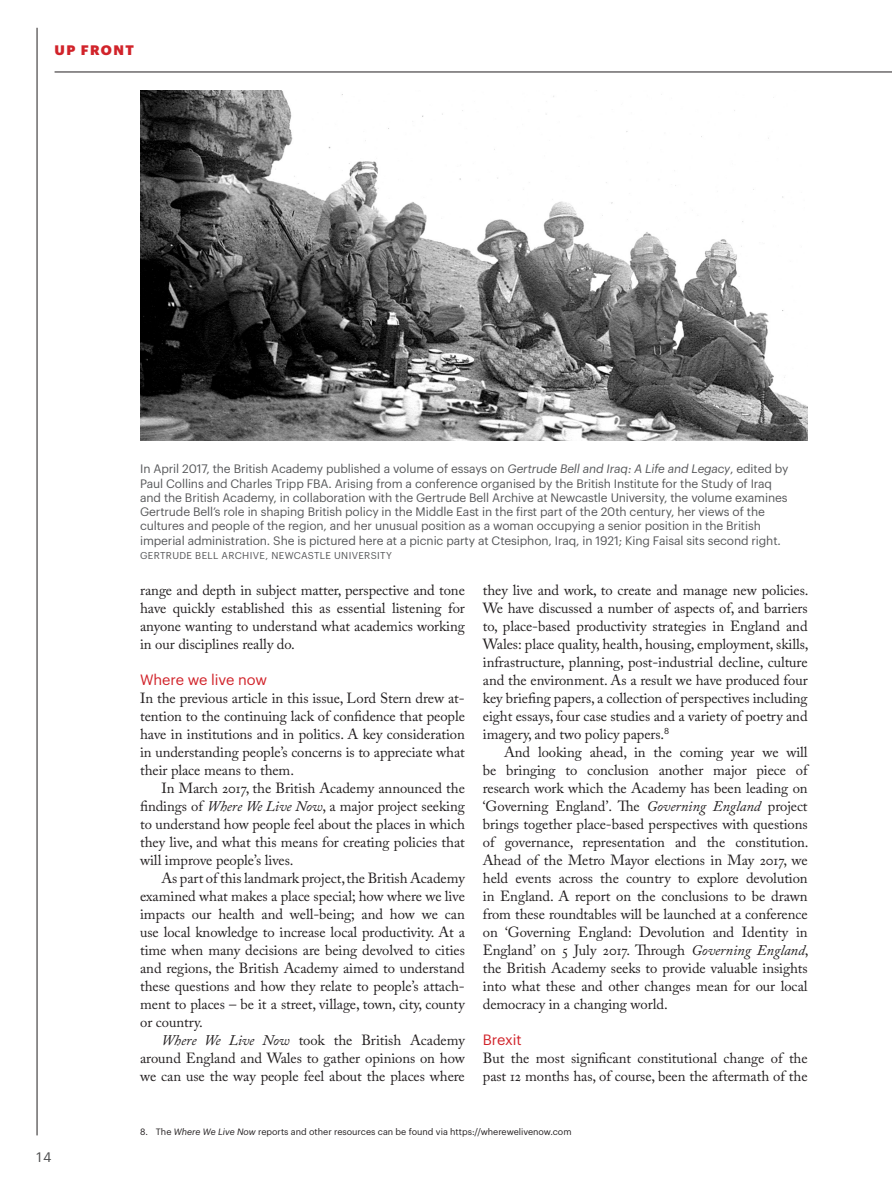
<style>
.page{position:relative;width:892px;height:1190px;background:#fff}
.page>*{position:absolute;margin:0;border:0;box-sizing:border-box;transform-origin:0 0}
.t1{font:14.7px/18px "Adobe Caslon Pro";letter-spacing:-.005em;color:#231f20;text-align:justify}
.t2{font:14.7px "Graphik";letter-spacing:-.005em;color:#d1232a}
.t3{font:900 13.5px "Graphik";letter-spacing:.105em;color:#d1232a}
.t4{font:13.5px "Graphik";color:#4b4c4d}
.t5{font:12px/14.2px "Graphik";letter-spacing:-.01em;color:#57585a}
.t6{font:9.75px "Graphik";letter-spacing:.035em;color:#57585a}
.t7{font:9px "Graphik";color:#231f20}
.s1{font-style:italic}
.s2{font-family:"Graphik";color:#d1232a}
</style>
<div class="page">
<hr style="left:37px;top:28px;width:1px;height:1107px;background:#231f20">
<hr style="left:55px;top:72px;width:836px;height:1px;background:#231f20">
<img style="left:140px;top:91px;width:667px;height:349px">
<p class="t3" style="left:55px;top:39px;width:81px">UP FRONT</p>
<p class="t5" style="left:140px;top:461px;width:649px">In April 2017, the British Academy published a volume of essays on <span class="s1">Gertrude Bell and Iraq: A Life and Legacy</span>, edited by Paul Collins and Charles Tripp FBA. Arising from a conference organised by the British Institute for the Study of Iraq and the British Academy, in collaboration with the Gertrude Bell Archive at Newcastle University, the volume examines Gertrude Bell’s role in shaping British policy in the Middle East in the first part of the 20th century, her views of the cultures and people of the region, and her unusual position as a woman occupying a senior position in the British imperial administration. She is pictured here at a picnic party at Ctesiphon, Iraq, in 1921; King Faisal sits second right.</p>
<p class="t6" style="left:140px;top:548px;width:253px">GERTRUDE BELL ARCHIVE, NEWCASTLE UNIVERSITY</p>
<p class="t1" style="left:140px;top:580px;width:326px">range and depth in subject matter, perspective and tone have quickly established this as essential listening for anyone wanting to understand what academics working in our disciplines really do.</p>
<p class="t2" style="left:140px;top:668px;width:128px">Where we live now</p>
<p class="t1" style="left:140px;top:688px;width:326px">In the previous article in this issue, Lord Stern drew at-</p>
<p class="t1" style="left:140px;top:706px;width:326px">tention to the continuing lack of confidence that people</p>
<p class="t1" style="left:140px;top:724px;width:326px">have in institutions and in politics. A key consideration</p>
<p class="t1" style="left:140px;top:742px;width:326px">in understanding people’s concerns is to appreciate what</p>
<p class="t1" style="left:140px;top:760px;width:155px">their place means to them.</p>
<p class="t1" style="left:161px;top:778px;width:305px">In March 2017, the British Academy announced the</p>
<p class="t1" style="left:140px;top:797px;width:326px">findings of <span class="s1">Where We Live Now</span>, a major project seeking</p>
<p class="t1" style="left:140px;top:815px;width:326px">to understand how people feel about the places in which</p>
<p class="t1" style="left:140px;top:833px;width:326px">they live, and what this means for creating policies that</p>
<p class="t1" style="left:140px;top:851px;width:155px">will improve people’s lives.</p>
<p class="t1" style="left:161px;top:869px;width:305px">As part of this landmark project, the British Academy</p>
<p class="t1" style="left:140px;top:887px;width:326px">examined what makes a place special; how where we live</p>
<p class="t1" style="left:140px;top:905px;width:326px">impacts our health and well-being; and how we can</p>
<p class="t1" style="left:140px;top:923px;width:326px">use local knowledge to increase local productivity. At a</p>
<p class="t1" style="left:140px;top:941px;width:326px">time when many decisions are being devolved to cities</p>
<p class="t1" style="left:140px;top:959px;width:326px">and regions, the British Academy aimed to understand</p>
<p class="t1" style="left:140px;top:977px;width:326px">these questions and how they relate to people’s attach-</p>
<p class="t1" style="left:140px;top:995px;width:326px">ment to places – be it a street, village, town, city, county</p>
<p class="t1" style="left:140px;top:1013px;width:64px">or country.</p>
<p class="t1" style="left:161px;top:1031px;width:305px"><span class="s1">Where We Live Now</span> took the British Academy</p>
<p class="t1" style="left:140px;top:1049px;width:326px">around England and Wales to gather opinions on how</p>
<p class="t1" style="left:140px;top:1067px;width:326px">we can use the way people feel about the places where</p>
<p class="t1" style="left:483px;top:580px;width:327px">they live and work, to create and manage new policies.</p>
<p class="t1" style="left:483px;top:598px;width:326px">We have discussed a number of aspects of, and barriers</p>
<p class="t1" style="left:483px;top:616px;width:326px">to, place-based productivity strategies in England and</p>
<p class="t1" style="left:483px;top:634px;width:327px">Wales: place quality, health, housing, employment, skills,</p>
<p class="t1" style="left:483px;top:652px;width:326px">infrastructure, planning, post-industrial decline, culture</p>
<p class="t1" style="left:483px;top:670px;width:326px">and the environment. As a result we have produced four</p>
<p class="t1" style="left:483px;top:688px;width:326px">key briefing papers, a collection of perspectives including</p>
<p class="t1" style="left:483px;top:706px;width:326px">eight essays, four case studies and a variety of poetry and</p>
<p class="t1" style="left:483px;top:724px;width:188px">imagery, and two policy papers.<sup>8</sup></p>
<p class="t1" style="left:504px;top:742px;width:305px">And looking ahead, in the coming year we will</p>
<p class="t1" style="left:483px;top:760px;width:326px">be bringing to conclusion another major piece of</p>
<p class="t1" style="left:483px;top:778px;width:326px">research work which the Academy has been leading on</p>
<p class="t1" style="left:483px;top:796px;width:326px">‘Governing England’. The <span class="s1">Governing England</span> project</p>
<p class="t1" style="left:483px;top:814px;width:326px">brings together place-based perspectives with questions</p>
<p class="t1" style="left:483px;top:832px;width:327px">of governance, representation and the constitution.</p>
<p class="t1" style="left:483px;top:850px;width:326px">Ahead of the Metro Mayor elections in May 2017, we</p>
<p class="t1" style="left:483px;top:868px;width:326px">held events across the country to explore devolution</p>
<p class="t1" style="left:483px;top:886px;width:326px">in England. A report on the conclusions to be drawn</p>
<p class="t1" style="left:483px;top:904px;width:326px">from these roundtables will be launched at a conference</p>
<p class="t1" style="left:483px;top:922px;width:326px">on ‘Governing England: Devolution and Identity in</p>
<p class="t1" style="left:483px;top:940px;width:327px">England’ on 5 July 2017. Through <span class="s1">Governing England</span>,</p>
<p class="t1" style="left:483px;top:959px;width:326px">the British Academy seeks to provide valuable insights</p>
<p class="t1" style="left:483px;top:977px;width:326px">into what these and other changes mean for our local</p>
<p class="t1" style="left:483px;top:995px;width:186px">democracy in a changing world.</p>
<p class="t1" style="left:483px;top:1031px;width:326px;text-align:left"><span class="s2">Brexit<br></span>But the most significant constitutional change of the past 12 months has, of course, been the aftermath of the</p>
<p class="t4" style="left:36px;top:1146px;width:16px">14</p>
<p class="t7" style="left:140px;top:1125px;width:433px">8. The <span class="s1">Where We Live Now</span> reports and other resources can be found via https://wherewelivenow.com</p>
</div>
